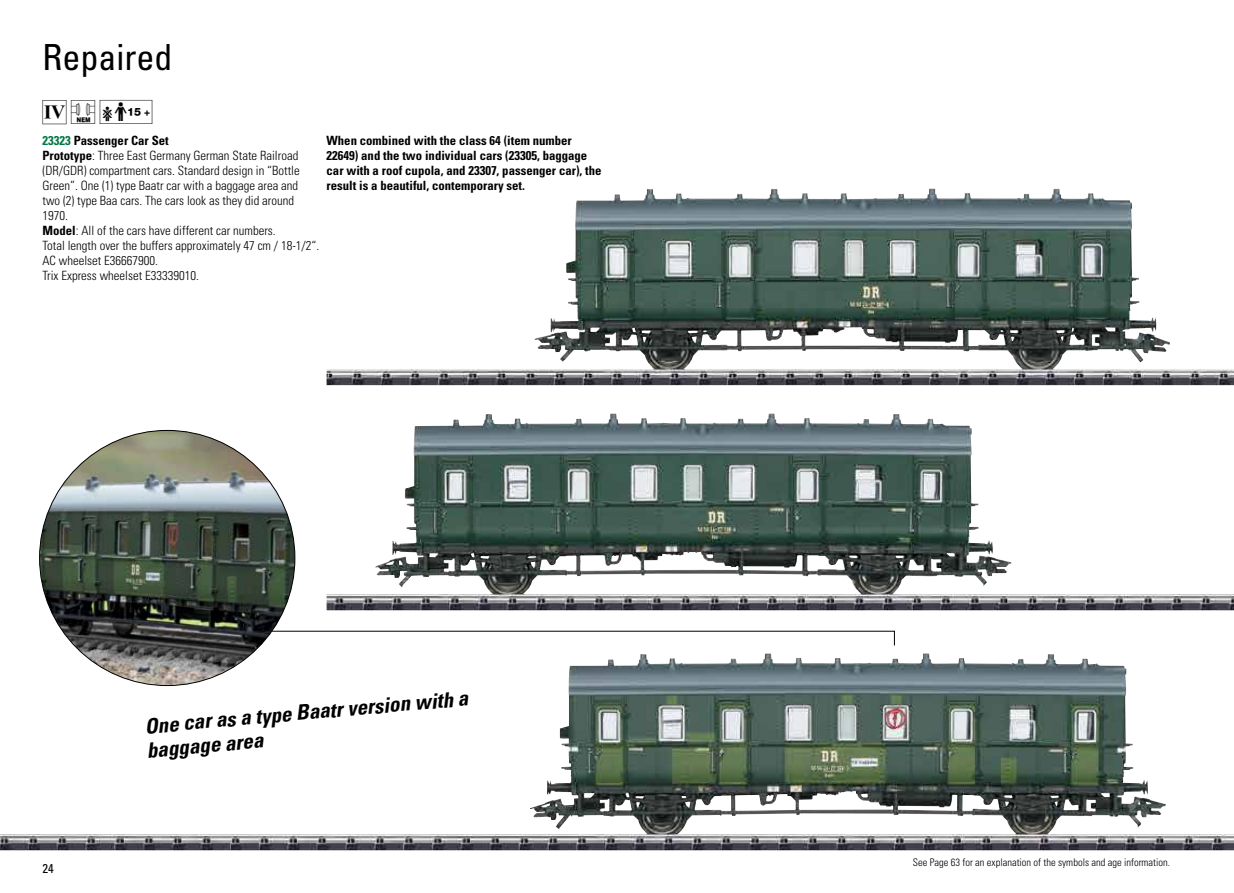
<style>
.page{position:relative;width:1234px;height:893px;background:#fff}
.page>*{position:absolute;margin:0;border:0;box-sizing:border-box;transform-origin:0 0}
.t1{font:condensed 36px "Univers LT Std";color:#000}
.t2{font:30px "Trix Piktos";color:#000}
.t3{font:italic 700 condensed 21px/24px "Univers LT Std";color:#000}
.t4{font:300 condensed 12.75px/15px "Univers LT Std";color:#000}
.t5{font:700 condensed 12.75px/15px "Univers LT Std";color:#000}
.t6{font:condensed 12.75px "Univers LT Std";color:#000}
.t7{font:300 condensed 10.5px "Univers LT Std";color:#000}
.s1{color:#007643}
.s2{font-weight:700}
</style>
<div class="page">
<img style="left:1233px;top:369px;width:1px;height:16px">
<img style="left:40px;top:430px;width:255px;height:255px;border-radius:128px">
<img style="left:326px;top:189px;width:907px;height:196px">
<img style="left:326px;top:414px;width:907px;height:196px">
<img style="left:0;top:653px;width:1233px;height:197px">
<svg style="left:271px;top:631px;width:623px;height:14px"></svg>
<p class="t1" style="left:43px;top:35px;width:131px">Repaired</p>
<p class="t2" style="left:43px;top:96px;width:116px">e1\</p>
<p class="t5" style="left:43px;top:133px;width:128px"><span class="s1">23323</span> Passenger Car Set</p>
<p class="t4" style="left:43px;top:148px;width:278px"><span class="s2">Prototype</span>: Three East Germany German State Railroad (DR/GDR) compartment cars. Standard design in “Bottle Green”. One (1) type Baatr car with a baggage area and<br>two (2) type Baa cars. The cars look as they did around 1970.<br><span class="s2">Model</span>: All of the cars have different car numbers.<br>Total length over the buffers approximately 47 cm / 18-1/2“.<br>AC wheelset E36667900.<br>Trix Express wheelset E33339010.</p>
<p class="t5" style="left:326px;top:133px;width:276px">When combined with the class 64 (item number 22649) and the two individual cars (23305, baggage car with a roof cupola, and 23307, passenger car), the result is a beautiful, contemporary set.</p>
<p class="t6" style="left:43px;top:861px;width:13px">24</p>
<p class="t3" style="left:144px;top:714px;width:326px;rotate:-5deg">One car as a type Baatr version with a baggage area</p>
<p class="t7" style="left:912px;top:855px;width:259px">See Page 63 for an explanation of the symbols and age information.</p>
</div>
